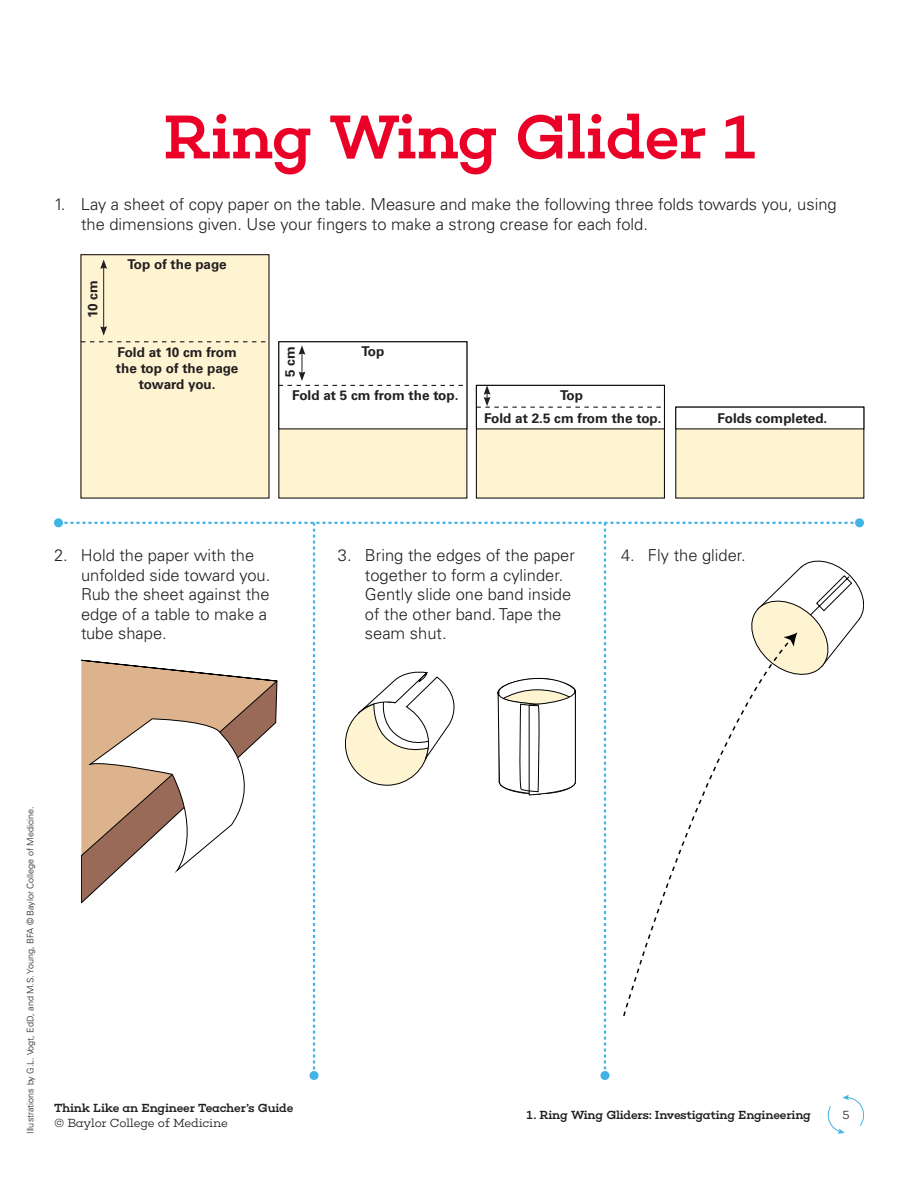
<style>
.page{position:relative;width:918px;height:1188px;background:#fff}
.page>*{position:absolute;margin:0;border:0;box-sizing:border-box;transform-origin:0 0}
.t1{font:500 63px "Choplin";letter-spacing:-.025em;color:#eb0028}
.t2{font:300 16.5px/19.5px "Univers LT Std";color:#231f20}
.t3{font:700 13.5px/16.2px "Univers LT Std";color:#231f20;text-align:center}
.t4{font:500 12px "Choplin";letter-spacing:-.02em;color:#231f20}
.t5{font:300 12px "Choplin";letter-spacing:-.025em;color:#231f20}
.t6{font:300 9px "Univers LT Std";color:#231f20}
</style>
<div class="page">
<svg style="left:828px;top:1095px;width:36px;height:39px"></svg>
<div style="left:81px;top:255px;width:188px;height:243px;background:#fff4d2"></div>
<div style="left:279px;top:342px;width:188px;height:156px;background:#fff4d2"></div>
<div style="left:278px;top:341px;width:189px;height:88px;background:#fff;border:1px solid #000"></div>
<div style="left:476px;top:385px;width:188px;height:113px;background:#fff4d2"></div>
<div style="left:476px;top:385px;width:189px;height:113px;border:1px solid #000"></div>
<div style="left:476px;top:385px;width:189px;height:44px;background:#fff"></div>
<div style="left:676px;top:407px;width:188px;height:91px;background:#fff4d2"></div>
<div style="left:675px;top:407px;width:189px;height:22px;background:#fff"></div>
<hr style="left:103px;top:267px;width:1px;height:62px;background:#231f20">
<svg style="left:100px;top:260px;width:7px;height:9px"></svg>
<svg style="left:81px;top:326px;width:188px;height:16px"></svg>
<svg style="left:279px;top:345px;width:188px;height:41px"></svg>
<svg style="left:476px;top:385px;width:188px;height:23px"></svg>
<div style="left:54px;top:518px;width:9px;height:9px;background:#41b4e5;border-radius:50%"></div>
<div style="left:855px;top:518px;width:9px;height:9px;background:#41b4e5;border-radius:50%"></div>
<div style="left:310px;top:1071px;width:9px;height:9px;background:#41b4e5;border-radius:50%"></div>
<svg style="left:58px;top:522px;width:806px;height:553px"></svg>
<div style="left:600px;top:1071px;width:9px;height:9px;background:#41b4e5;border-radius:50%"></div>
<p class="t1" style="left:163px;top:100px;width:594px">Ring Wing Glider 1</p>
<p class="t2" style="left:81px;top:194px;width:757px;text-indent:-27px">1. Lay a sheet of copy paper on the table. Measure and make the following three folds towards you, using the dimensions given. Use your fingers to make a strong crease for each fold.</p>
<p class="t3" style="left:128px;top:257px;width:100px">Top of the page</p>
<p class="t3" style="left:85px;top:318px;width:39px;rotate:-90deg">10 cm</p>
<p class="t3" style="left:116px;top:344px;width:124px">Fold at 10 cm from the top of the page toward you.</p>
<p class="t3" style="left:362px;top:344px;width:24px">Top</p>
<p class="t3" style="left:282px;top:377px;width:32px;rotate:-90deg">5 cm</p>
<p class="t3" style="left:292px;top:387px;width:168px">Fold at 5 cm from the top.</p>
<p class="t3" style="left:560px;top:387px;width:24px">Top</p>
<p class="t3" style="left:484px;top:410px;width:179px">Fold at 2.5 cm from the top.</p>
<p class="t3" style="left:718px;top:410px;width:111px">Folds completed.</p>
<p class="t2" style="left:81px;top:545px;width:191px;text-indent:-27px">2. Hold the paper with the unfolded side toward you.<br>Rub the sheet against the edge of a table to make a tube shape.</p>
<p class="t2" style="left:365px;top:545px;width:212px;text-indent:-27px">3. Bring the edges of the paper together to form a cylinder.<br>Gently slide one band inside of the other band. Tape the seam shut.</p>
<p class="t2" style="left:621px;top:545px;width:126px">4. Fly the glider.</p>
<p class="t6" style="left:25px;top:1134px;width:329px;rotate:-90deg">Illustrations by G.L. Vogt, EdD, and M.S. Young, BFA © Baylor College of Medicine.</p>
<p class="t4" style="left:54px;top:1101px;width:241px">Think Like an Engineer Teacher’s Guide</p>
<p class="t5" style="left:54px;top:1116px;width:176px">© Baylor College of Medicine</p>
<p class="t4" style="left:527px;top:1108px;width:286px">1. Ring Wing Gliders: Investigating Engineering</p>
<p class="t5" style="left:842px;top:1108px;width:9px">5</p>
</div>
